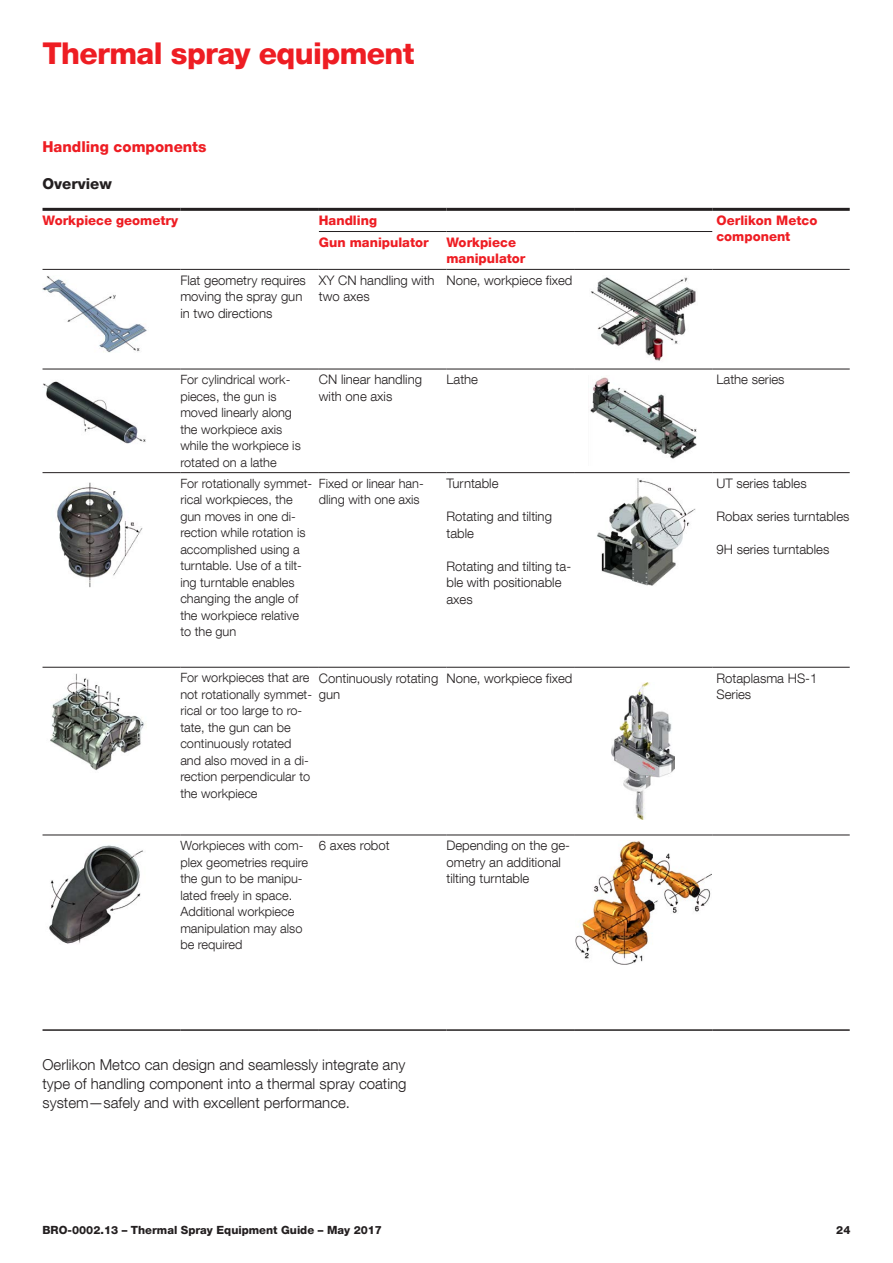
<style>
.page{position:relative;width:893px;height:1263px;background:#fff}
.page>*{position:absolute;margin:0;border:0;box-sizing:border-box;transform-origin:0 0}
.t1{font:800 30px "Helvetica Neue LT Com";letter-spacing:-.02em;color:#ee1d23}
.t2{font:300 15px/18.8px "Helvetica Neue LT Com";color:#231f20;text-align:justify}
.t3{font:800 15px "Helvetica Neue LT Com";color:#ee1d23}
.t4{font:800 15px "Helvetica Neue LT Com";color:#231f20}
.t5{font:300 13.2px/16.5px "Helvetica Neue LT Com";color:#231f20}
.t6{font:800 13.2px/16.5px "Helvetica Neue LT Com";color:#ee1d23}
.t7{font:300 12.75px/16.5px "Helvetica Neue LT Com";color:#231f20}
.t8{font:800 11.25px "Helvetica Neue LT Com";color:#231f20}
</style>
<div class="page">
<hr style="left:319px;top:269px;width:127px;height:1px;background:#231f20">
<hr style="left:446px;top:269px;width:128px;height:1px;background:#231f20">
<hr style="left:574px;top:269px;width:138px;height:1px;background:#231f20">
<hr style="left:43px;top:369px;width:137px;height:1px;background:#231f20">
<hr style="left:180px;top:369px;width:139px;height:1px;background:#231f20">
<hr style="left:319px;top:369px;width:127px;height:1px;background:#231f20">
<hr style="left:446px;top:369px;width:128px;height:1px;background:#231f20">
<hr style="left:574px;top:369px;width:138px;height:1px;background:#231f20">
<hr style="left:712px;top:369px;width:138px;height:1px;background:#231f20">
<hr style="left:43px;top:472px;width:137px;height:1px;background:#231f20">
<hr style="left:180px;top:472px;width:139px;height:1px;background:#231f20">
<hr style="left:319px;top:472px;width:127px;height:1px;background:#231f20">
<hr style="left:446px;top:472px;width:128px;height:1px;background:#231f20">
<hr style="left:574px;top:472px;width:138px;height:1px;background:#231f20">
<hr style="left:712px;top:472px;width:138px;height:1px;background:#231f20">
<hr style="left:43px;top:667px;width:137px;height:1px;background:#231f20">
<hr style="left:180px;top:667px;width:139px;height:1px;background:#231f20">
<hr style="left:319px;top:667px;width:127px;height:1px;background:#231f20">
<hr style="left:446px;top:667px;width:128px;height:1px;background:#231f20">
<hr style="left:574px;top:667px;width:138px;height:1px;background:#231f20">
<hr style="left:712px;top:667px;width:138px;height:1px;background:#231f20">
<hr style="left:43px;top:835px;width:137px;height:1px;background:#231f20">
<hr style="left:180px;top:835px;width:139px;height:1px;background:#231f20">
<hr style="left:319px;top:835px;width:127px;height:1px;background:#231f20">
<hr style="left:446px;top:835px;width:128px;height:1px;background:#231f20">
<hr style="left:574px;top:835px;width:138px;height:1px;background:#231f20">
<hr style="left:712px;top:835px;width:138px;height:1px;background:#231f20">
<hr style="left:43px;top:208px;width:137px;height:3px;background:#231f20">
<hr style="left:180px;top:208px;width:139px;height:3px;background:#231f20">
<hr style="left:319px;top:208px;width:127px;height:3px;background:#231f20">
<hr style="left:446px;top:208px;width:128px;height:3px;background:#231f20">
<hr style="left:574px;top:208px;width:138px;height:3px;background:#231f20">
<hr style="left:712px;top:208px;width:138px;height:3px;background:#231f20">
<hr style="left:319px;top:231px;width:127px;height:1px;background:#231f20">
<hr style="left:446px;top:231px;width:128px;height:1px;background:#231f20">
<hr style="left:574px;top:231px;width:138px;height:1px;background:#231f20">
<hr style="left:43px;top:269px;width:137px;height:1px;background:#231f20">
<hr style="left:180px;top:269px;width:139px;height:1px;background:#231f20">
<hr style="left:712px;top:269px;width:138px;height:1px;background:#231f20">
<hr style="left:43px;top:1029px;width:137px;height:2px;background:#231f20">
<hr style="left:180px;top:1029px;width:139px;height:2px;background:#231f20">
<hr style="left:319px;top:1029px;width:127px;height:2px;background:#231f20">
<hr style="left:446px;top:1029px;width:128px;height:2px;background:#231f20">
<hr style="left:574px;top:1029px;width:138px;height:2px;background:#231f20">
<hr style="left:712px;top:1029px;width:138px;height:2px;background:#231f20">
<img style="left:43px;top:276px;width:104px;height:76px">
<img style="left:590px;top:277px;width:106px;height:84px">
<img style="left:43px;top:381px;width:103px;height:63px">
<img style="left:590px;top:377px;width:107px;height:82px">
<img style="left:57px;top:482px;width:86px;height:106px">
<img style="left:597px;top:479px;width:99px;height:107px">
<img style="left:50px;top:673px;width:95px;height:98px">
<img style="left:612px;top:682px;width:63px;height:137px">
<img style="left:49px;top:845px;width:94px;height:99px">
<img style="left:575px;top:841px;width:136px;height:123px">
<h1 class="t1" style="left:43px;top:35px;width:373px">Thermal spray equipment</h1>
<p class="t3" style="left:43px;top:137px;width:165px">Handling components</p>
<p class="t4" style="left:43px;top:175px;width:71px">Overview</p>
<p class="t6" style="left:43px;top:212px;width:137px">Workpiece geometry</p>
<p class="t6" style="left:319px;top:212px;width:60px">Handling</p>
<p class="t6" style="left:716px;top:212px;width:102px">Oerlikon Metco component</p>
<p class="t6" style="left:319px;top:234px;width:111px">Gun manipulator</p>
<p class="t6" style="left:446px;top:234px;width:81px">Workpiece manipulator</p>
<p class="t5" style="left:180px;top:272px;width:127px">Flat geometry requires moving the spray gun in two directions</p>
<p class="t5" style="left:319px;top:272px;width:117px">XY CN handling with two axes</p>
<p class="t5" style="left:446px;top:272px;width:127px">None, workpiece fixed</p>
<p class="t7" style="left:180px;top:371px;width:122px">For cylindrical work&shy;pieces, the gun is moved linearly along the workpiece axis while the workpiece is rotated on a lathe</p>
<p class="t5" style="left:319px;top:371px;width:105px">CN linear handling with one axis</p>
<p class="t5" style="left:446px;top:371px;width:33px">Lathe</p>
<p class="t5" style="left:716px;top:371px;width:70px">Lathe series</p>
<p class="t7" style="left:180px;top:475px;width:134px">For rotationally symmet&shy;rical workpieces, the gun moves in one di&shy;rection while rotation is accomplished using a turntable. Use of a tilt&shy;ing turntable enables changing the angle of the workpiece relative to the gun</p>
<p class="t7" style="left:319px;top:475px;width:106px">Fixed or linear han&shy;dling with one axis</p>
<p class="t5" style="left:446px;top:475px;width:54px">Turntable</p>
<p class="t5" style="left:716px;top:475px;width:92px">UT series tables</p>
<p class="t5" style="left:716px;top:508px;width:134px">Robax series turntables</p>
<p class="t5" style="left:716px;top:541px;width:114px">9H series turntables</p>
<p class="t5" style="left:446px;top:508px;width:107px">Rotating and tilting table</p>
<p class="t5" style="left:446px;top:557px;width:126px">Rotating and tilting ta&shy;ble with positionable axes</p>
<p class="t7" style="left:180px;top:669px;width:133px">For workpieces that are not rotationally symmet&shy;rical or too large to ro&shy;tate, the gun can be continuously rotated and also moved in a di&shy;rection perpendicular to the workpiece</p>
<p class="t5" style="left:319px;top:669px;width:121px">Continuously rotating gun</p>
<p class="t5" style="left:446px;top:669px;width:127px">None, workpiece fixed</p>
<p class="t5" style="left:716px;top:669px;width:102px">Rotaplasma HS-1<br>Series</p>
<p class="t7" style="left:180px;top:837px;width:129px">Workpieces with com&shy;plex geometries require the gun to be manipu&shy;lated freely in space.<br>Additional workpiece manipulation may also be required</p>
<p class="t5" style="left:319px;top:837px;width:72px">6 axes robot</p>
<p class="t5" style="left:446px;top:837px;width:125px">Depending on the ge&shy;ometry an additional tilting turntable</p>
<p class="t2" style="left:43px;top:1055px;width:365px">Oerlikon Metco can design and seamlessly integrate any type of handling component into a thermal spray coating system—safely and with excellent performance.</p>
<p class="t8" style="left:43px;top:1223px;width:341px">BRO-0002.13 – Thermal Spray Equipment Guide – May 2017</p>
<p class="t8" style="left:836px;top:1223px;width:16px">24</p>
</div>
